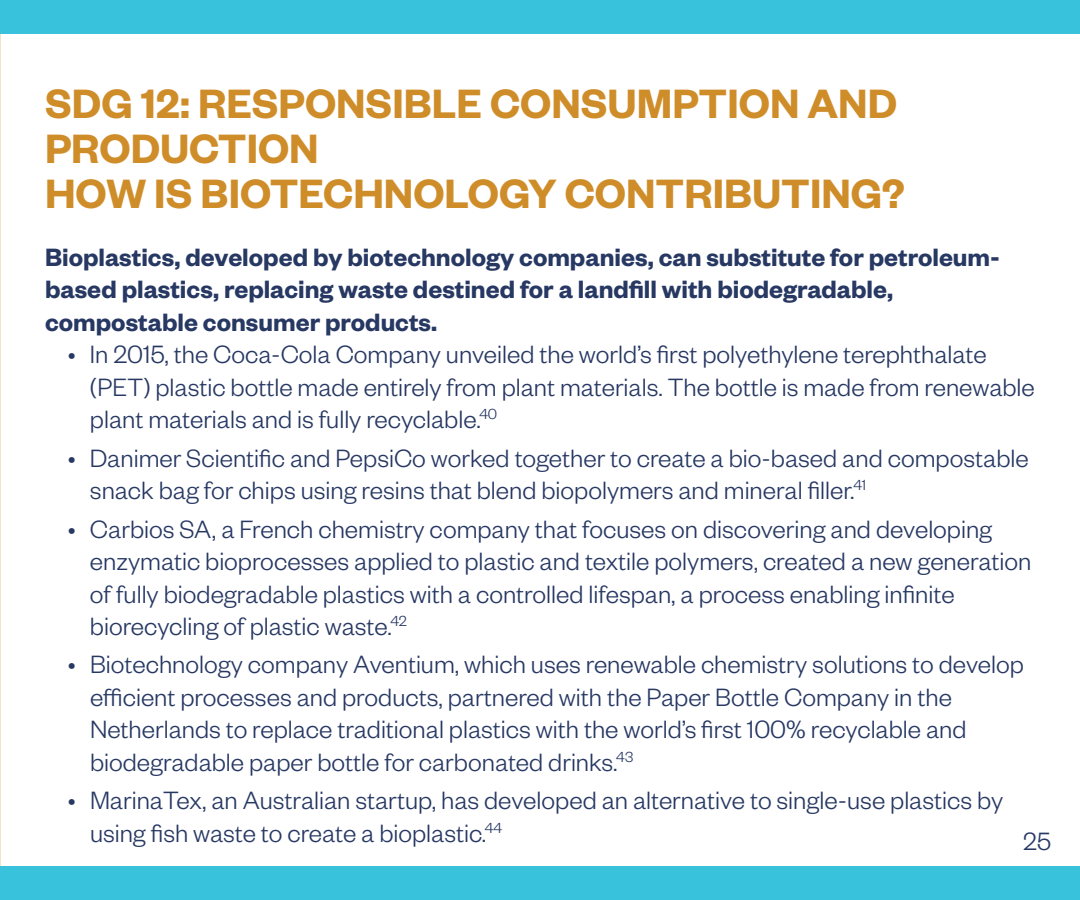
<style>
.page{position:relative;width:1080px;height:900px;background:#fff}
.page>*{position:absolute;margin:0;border:0;box-sizing:border-box;transform-origin:0 0}
.t1{font:600 45px/45px "Founders Grotesk";color:#cf8d2a}
.t2{font:300 27.5px/32.5px "Founders Grotesk";color:#273863}
.t3{font:600 27.5px/32.5px "Founders Grotesk";color:#273863}
</style>
<div class="page">
<div style="left:0;top:866px;width:1080px;height:34px;background:#38c2dc"></div>
<div style="left:0;top:0;width:1080px;height:34px;background:#38c2dc"></div>
<h1 class="t1" style="left:45px;top:79px;width:862px">SDG 12: RESPONSIBLE CONSUMPTION AND<br>PRODUCTION<br>HOW IS BIOTECHNOLOGY CONTRIBUTING?</h1>
<p class="t3" style="left:45px;top:239px;width:957px">Bioplastics, developed by biotechnology companies, can substitute for petroleum&shy;based plastics, replacing waste destined for a landfill with biodegradable, compostable consumer products.</p>
<p class="t2" style="left:90px;top:337px;width:946px;text-indent:-22px">• In 2015, the Coca-Cola Company unveiled the world’s first polyethylene terephthalate (PET) plastic bottle made entirely from plant materials. The bottle is made from renewable plant materials and is fully recyclable.<sup>40</sup></p>
<p class="t2" style="left:90px;top:440px;width:940px;text-indent:-22px">• Danimer Scientific and PepsiCo worked together to create a bio-based and compostable snack bag for chips using resins that blend biopolymers and mineral filler.<sup>41</sup></p>
<p class="t2" style="left:90px;top:511px;width:943px;text-indent:-22px">• Carbios SA, a French chemistry company that focuses on discovering and developing enzymatic bioprocesses applied to plastic and textile polymers, created a new generation of fully biodegradable plastics with a controlled lifespan, a process enabling infinite biorecycling of plastic waste.<sup>42</sup></p>
<p class="t2" style="left:90px;top:647px;width:935px;text-indent:-22px">• Biotechnology company Aventium, which uses renewable chemistry solutions to develop efficient processes and products, partnered with the Paper Bottle Company in the Netherlands to replace traditional plastics with the world’s first 100% recyclable and biodegradable paper bottle for carbonated drinks.<sup>43</sup></p>
<p class="t2" style="left:90px;top:783px;width:915px;text-indent:-22px">• MarinaTex, an Australian startup, has developed an alternative to single-use plastics by using fish waste to create a bioplastic.<sup>44</sup></p>
<p class="t2" style="left:1023px;top:824px;width:30px">25</p>
</div>
